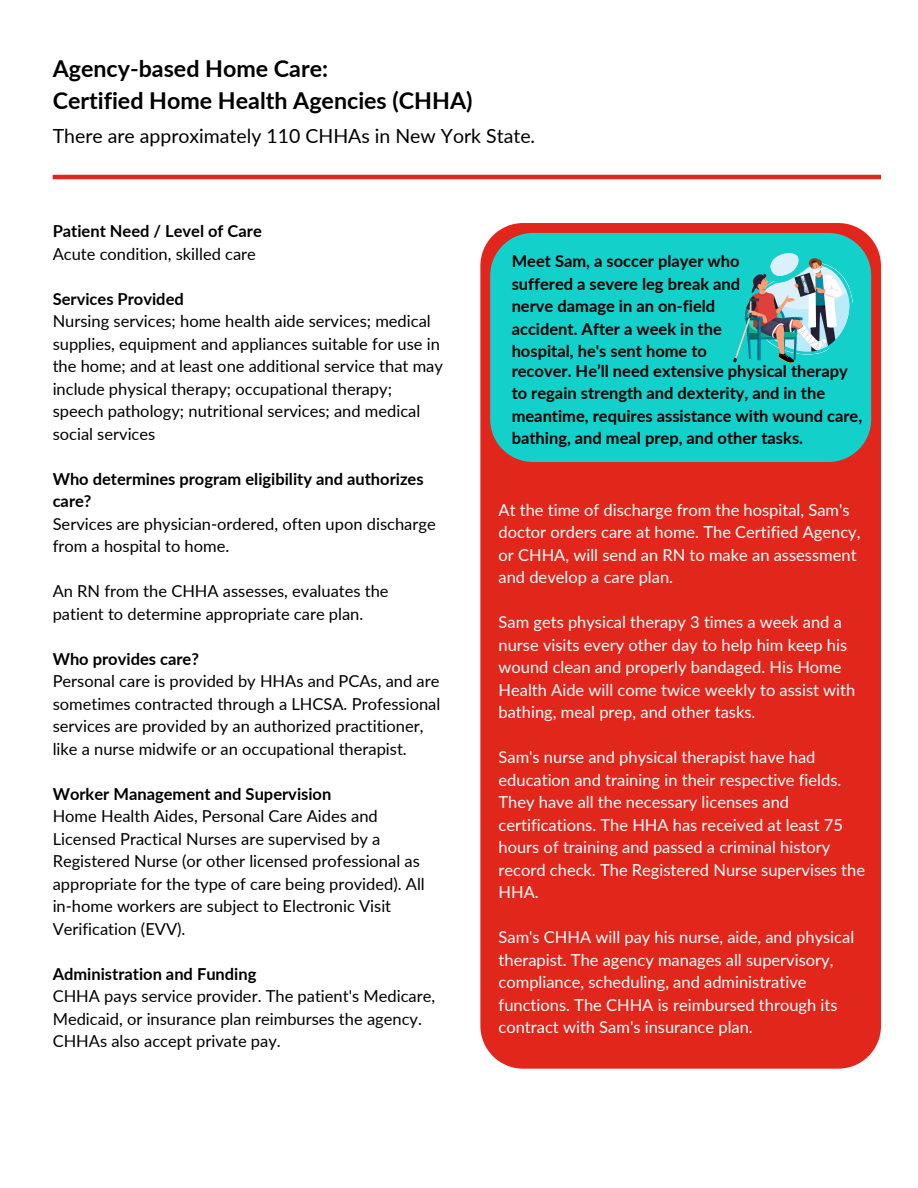
<style>
.page{position:relative;width:918px;height:1188px;background:#fff}
.page>*{position:absolute;margin:0;border:0;box-sizing:border-box;transform-origin:0 0}
.t1{font:700 23.25px/31.5px "Lato";color:#000}
.t2{font:19.5px "Lato";color:#000}
.t3{font:16.5px/22.5px "Lato";color:#000}
.t4{font:16.5px/22.5px "Lato";color:#fff}
.t5{font:700 16.5px/22.5px "Lato";color:#000}
</style>
<div class="page">
<hr style="left:53px;top:175px;width:828px;height:4px;background:#e1261c">
<div style="left:480px;top:223px;width:401px;height:845px;background:#e1261c"></div>
<div style="left:490px;top:233px;width:381px;height:229px;background:#13d0ca"></div>
<img style="left:733px;top:253px;width:120px;height:109px">
<h1 class="t1" style="left:53px;top:52px;width:421px">Agency-based Home Care:<br>Certified Home Health Agencies (CHHA)</h1>
<h2 class="t2" style="left:53px;top:124px;width:484px">There are approximately 110 CHHAs in New York State.</h2>
<p class="t5" style="left:53px;top:219px;width:211px">Patient Need / Level of Care</p>
<p class="t3" style="left:53px;top:242px;width:205px">Acute condition, skilled care</p>
<p class="t5" style="left:53px;top:287px;width:133px">Services Provided</p>
<p class="t3" style="left:53px;top:309px;width:392px">Nursing services; home health aide services; medical supplies, equipment and appliances suitable for use in the home; and at least one additional service that may include physical therapy; occupational therapy; speech pathology; nutritional services; and medical social services</p>
<p class="t5" style="left:53px;top:467px;width:372px">Who determines program eligibility and authorizes care?</p>
<p class="t3" style="left:53px;top:512px;width:385px">Services are physician-ordered, often upon discharge from a hospital to home.</p>
<p class="t3" style="left:53px;top:579px;width:337px">An RN from the CHHA assesses, evaluates the patient to determine appropriate care plan.</p>
<p class="t5" style="left:53px;top:647px;width:148px">Who provides care?</p>
<p class="t3" style="left:53px;top:669px;width:389px">Personal care is provided by HHAs and PCAs, and are sometimes contracted through a LHCSA. Professional services are provided by an authorized practitioner, like a nurse midwife or an occupational therapist.</p>
<p class="t5" style="left:53px;top:782px;width:280px">Worker Management and Supervision</p>
<p class="t3" style="left:53px;top:804px;width:374px">Home Health Aides, Personal Care Aides and Licensed Practical Nurses are supervised by a Registered Nurse (or other licensed professional as appropriate for the type of care being provided). All in-home workers are subject to Electronic Visit Verification (EVV).</p>
<p class="t5" style="left:53px;top:962px;width:205px">Administration and Funding</p>
<p class="t3" style="left:53px;top:984px;width:384px">CHHA pays service provider. The patient's Medicare,<br>Medicaid, or insurance plan reimburses the agency.<br>CHHAs also accept private pay.</p>
<p class="t5" style="left:512px;top:250px;width:230px">Meet Sam, a soccer player who suffered a severe leg break and nerve damage in an on-field accident. After a week in the hospital, he's sent home to</p>
<p class="t5" style="left:512px;top:359px;width:338px">recover. He’ll need extensive physical therapy</p>
<p class="t5" style="left:512px;top:381px;width:352px">to regain strength and dexterity, and in the meantime, requires assistance with wound care, bathing, and meal prep, and other tasks.</p>
<p class="t4" style="left:499px;top:498px;width:363px">At the time of discharge from the hospital, Sam's doctor orders care at home. The Certified Agency, or CHHA, will send an RN to make an assessment and develop a care plan.</p>
<h3 class="t4" style="left:499px;top:611px;width:358px">Sam gets physical therapy 3 times a week and a nurse visits every other day to help him keep his wound clean and properly bandaged. His Home Health Aide will come twice weekly to assist with bathing, meal prep, and other tasks.</h3>
<p class="t4" style="left:499px;top:746px;width:368px">Sam's nurse and physical therapist have had education and training in their respective fields.<br>They have all the necessary licenses and certifications. The HHA has received at least 75 hours of training and passed a criminal history record check. The Registered Nurse supervises the HHA.</p>
<p class="t4" style="left:499px;top:926px;width:357px">Sam's CHHA will pay his nurse, aide, and physical therapist. The agency manages all supervisory, compliance, scheduling, and administrative functions. The CHHA is reimbursed through its contract with Sam's insurance plan.</p>
</div>
